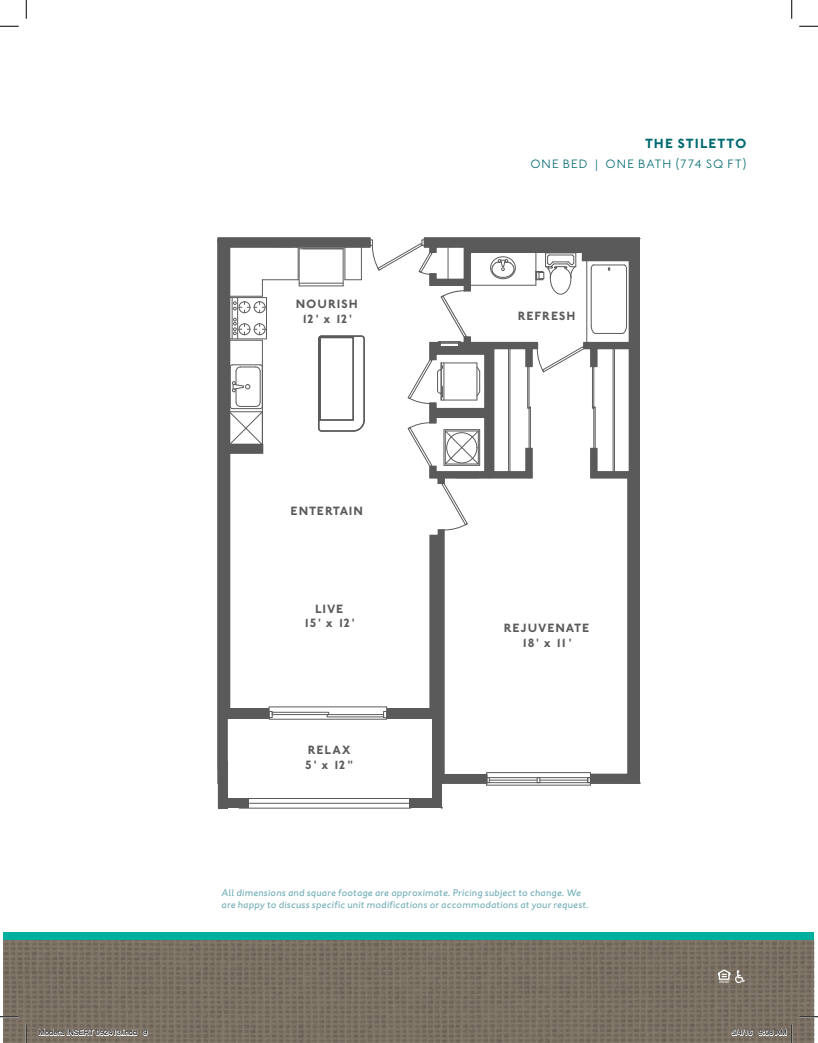
<style>
.page{position:relative;width:818px;height:1043px;background:#fff}
.page>*{position:absolute;margin:0;border:0;box-sizing:border-box;transform-origin:0 0}
.t1{font:700 13.75px "Johnston ITC Std";letter-spacing:.075em;color:#006a71}
.t2{font:300 12.5px "Johnston ITC Std";letter-spacing:.075em;color:#006a71}
.t3{font:700 12.38px/14.9px "Johnston ITC Std";letter-spacing:.065em;color:#000;text-align:center}
.t4{font:italic 500 10px/12.5px "Johnston ITC Std";letter-spacing:.02em;color:#73afb7}
.t5{font:7.5px "Helvetica";color:#000}
</style>
<div class="page">
<img style="left:4px;top:939px;width:810px;height:103px">
<div style="left:4px;top:932px;width:810px;height:7px;background:#00af9e"></div>
<svg style="left:717px;top:969px;width:27px;height:17px"></svg>
<svg style="left:217px;top:237px;width:423px;height:571px"></svg>
<hr style="left:239px;top:798px;width:172px;height:1px;background:#000">
<hr style="left:239px;top:803px;width:172px;height:1px;background:#000">
<hr style="left:239px;top:807px;width:172px;height:1px;background:#000">
<div style="left:217px;top:798px;width:31px;height:10px;background:#5a5a5a"></div>
<div style="left:409px;top:798px;width:31px;height:10px;background:#5a5a5a"></div>
<svg style="left:0;top:25px;width:19px;height:2px"></svg>
<svg style="left:799px;top:25px;width:19px;height:2px"></svg>
<svg style="left:0;top:1015px;width:19px;height:2px"></svg>
<svg style="left:799px;top:1015px;width:19px;height:2px"></svg>
<svg style="left:25px;top:0;width:2px;height:19px"></svg>
<svg style="left:25px;top:1024px;width:2px;height:18px"></svg>
<svg style="left:791px;top:0;width:1px;height:19px"></svg>
<svg style="left:39px;top:1027px;width:98px;height:9px"></svg>
<svg style="left:143px;top:1029px;width:5px;height:7px"></svg>
<svg style="left:731px;top:1029px;width:21px;height:7px"></svg>
<svg style="left:758px;top:1024px;width:34px;height:18px"></svg>
<p class="t3" style="left:296px;top:296px;width:64px">NOURISH<br>12' x 12'</p>
<p class="t3" style="left:290px;top:503px;width:74px">ENTERTAIN</p>
<p class="t3" style="left:303px;top:601px;width:53px">LIVE<br>15' x 12'</p>
<p class="t3" style="left:305px;top:742px;width:50px;text-align:left">RELAX<br>5' x 12"</p>
<h1 class="t1" style="left:645px;top:135px;width:103px">THE STILETTO</h1>
<p class="t2" style="left:530px;top:156px;width:218px">ONE BED | ONE BATH (774 SQ FT)</p>
<p class="t3" style="left:517px;top:308px;width:59px">REFRESH</p>
<p class="t3" style="left:504px;top:620px;width:87px">REJUVENATE<br>18' x 11'</p>
<p class="t4" style="left:221px;top:886px;width:368px">All dimensions and square footage are approximate. Pricing subject to change. We are happy to discuss specific unit modifications or accommodations at your request.</p>
<p class="t5" style="left:39px;top:1027px;width:110px">Modera INSERT 092413.indd 9</p>
<p class="t5" style="left:731px;top:1027px;width:57px">5/4/16 9:08 AM</p>
</div>
